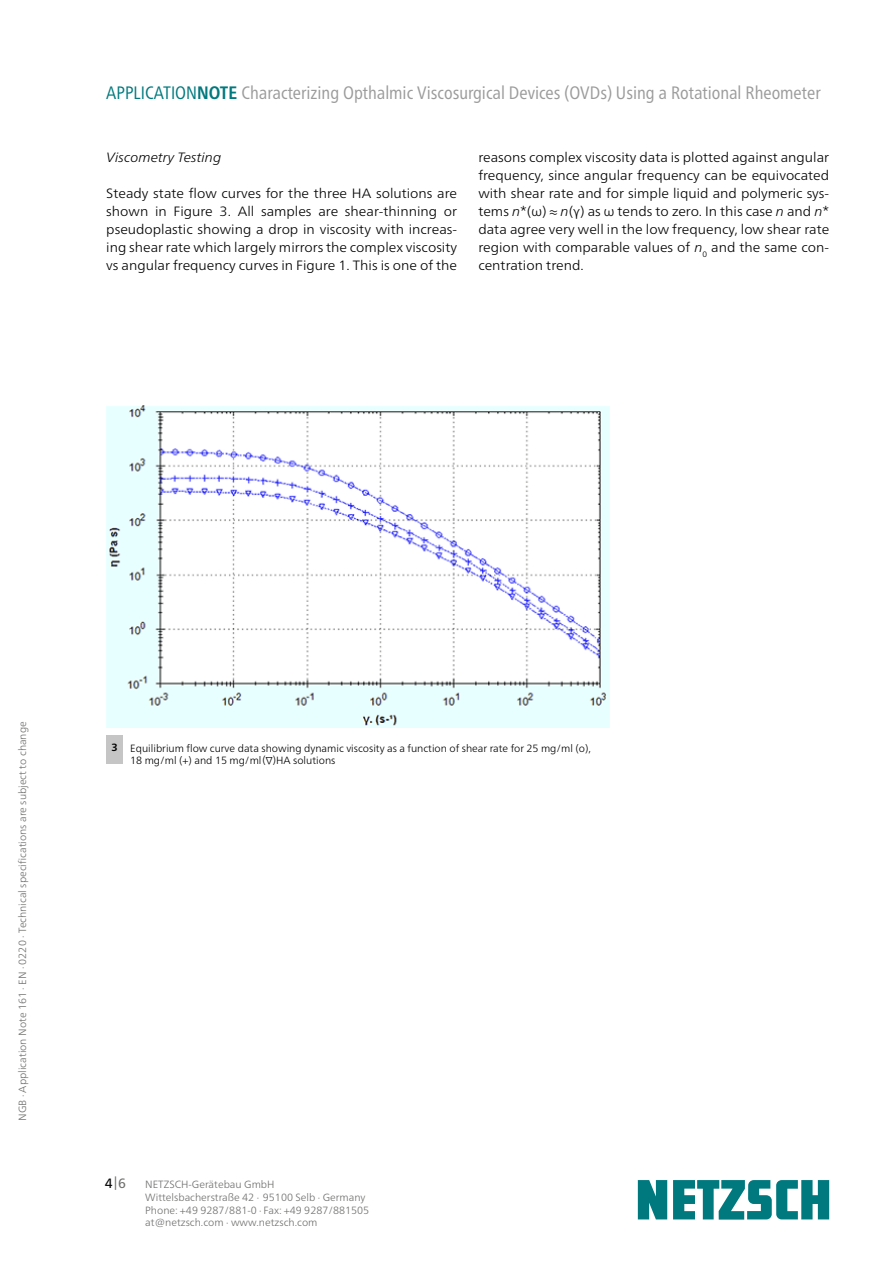
<style>
.page{position:relative;width:893px;height:1263px;background:#fff}
.page>*{position:absolute;margin:0;border:0;box-sizing:border-box;transform-origin:0 0}
.Fließtext_engl{font:condensed 18px "Frutiger Neue LTW1 G";color:#9c9b9b}
.D_Fließtext{font:300 13.5px/18px "Frutiger Neue LTW1 G";color:#000;text-align:justify;scale:1.04 1}
.D_Fließtext-2{font:italic 300 13.5px "Frutiger Neue LTW1 G";color:#000;scale:1.04 1}
.t1{font:13.5px "Frutiger Neue LTW1 G";color:#6f6f6e}
.E_Bildunterschrift{font:300 10.5px "Frutiger Neue LTW1 G";color:#6f6f6e}
.D_Fließtext-3{font:300 10.5px "Frutiger Neue LTW1 G";color:#000}
.E_Fließtext{font:700 10.5px "Frutiger Neue LTW1 G";color:#000}
.s1{color:#00797e}
.s2{font-weight:700;color:#00797e}
.s3{font-style:italic}
.s4{color:#000}
</style>
<div class="page">
<svg style="left:638px;top:1180px;width:191px;height:39px"></svg>
<img style="left:106px;top:405px;width:503px;height:322px">
<div style="left:106px;top:736px;width:17px;height:28px;background:#c5c5c5"></div>
<p class="Fließtext_engl" style="left:106px;top:79px;width:716px"><span class="s1">APPLICATION</span><span class="s2">NOTE</span> Characterizing Opthalmic Viscosurgical Devices (OVDs) Using a Rotational Rheometer</p>
<p class="D_Fließtext-2" style="left:106px;top:149px;width:112px">Viscometry Testing</p>
<p class="D_Fließtext" style="left:106px;top:184px;width:339px">Steady state flow curves for the three HA solutions are shown in Figure 3. All samples are shear-thinning or pseudoplastic showing a drop in viscosity with increas&shy;ing shear rate which largely mirrors the complex viscosity vs angular frequency curves in Figure 1. This is one of the</p>
<p class="D_Fließtext" style="left:478px;top:148px;width:339px">reasons complex viscosity data is plotted against angular frequency, since angular frequency can be equivocated with shear rate and for simple liquid and polymeric sys&shy;tems <span class="s3">n</span>*(ω) ≈ <span class="s3">n</span>(γ) as ω tends to zero. In this case <span class="s3">n</span> and <span class="s3">n</span>* data agree very well in the low frequency, low shear rate region with comparable values of <span class="s3">n</span><sub>0</sub> and the same con&shy;centration trend.</p>
<p class="E_Bildunterschrift" style="left:16px;top:1121px;width:401px;rotate:-90deg">NGB · Application Note 161 · EN · 0220 · Technical specifications are subject to change</p>
<p class="E_Fließtext" style="left:112px;top:741px;width:8px">3</p>
<p class="D_Fließtext-3" style="left:130px;top:742px;width:462px">Equilibrium flow curve data showing dynamic viscosity as a function of shear rate for 25 mg/ml (о),</p>
<p class="D_Fließtext-3" style="left:130px;top:754px;width:133px">18 mg/ml (+) and 15 mg/ml</p>
<p class="D_Fließtext-3" style="left:276px;top:754px;width:61px">HA solutions</p>
<p class="D_Fließtext-3" style="left:276px;top:767px;width:15px;rotate:-180deg">(∆)</p>
<p class="t1" style="left:105px;top:1175px;width:23px"><span class="s4">4</span>|6</p>
<p class="E_Bildunterschrift" style="left:145px;top:1178px;width:131px">NETZSCH-Gerätebau GmbH</p>
<p class="E_Bildunterschrift" style="left:145px;top:1191px;width:222px">Wittelsbacherstraße 42 ∙ 95100 Selb ∙ Germany</p>
<p class="E_Bildunterschrift" style="left:145px;top:1203px;width:226px">Phone: +49 9287/881-0 ∙ Fax: +49 9287/881505</p>
<p class="E_Bildunterschrift" style="left:145px;top:1216px;width:174px">at@netzsch.com ∙ www.netzsch.com</p>
</div>
